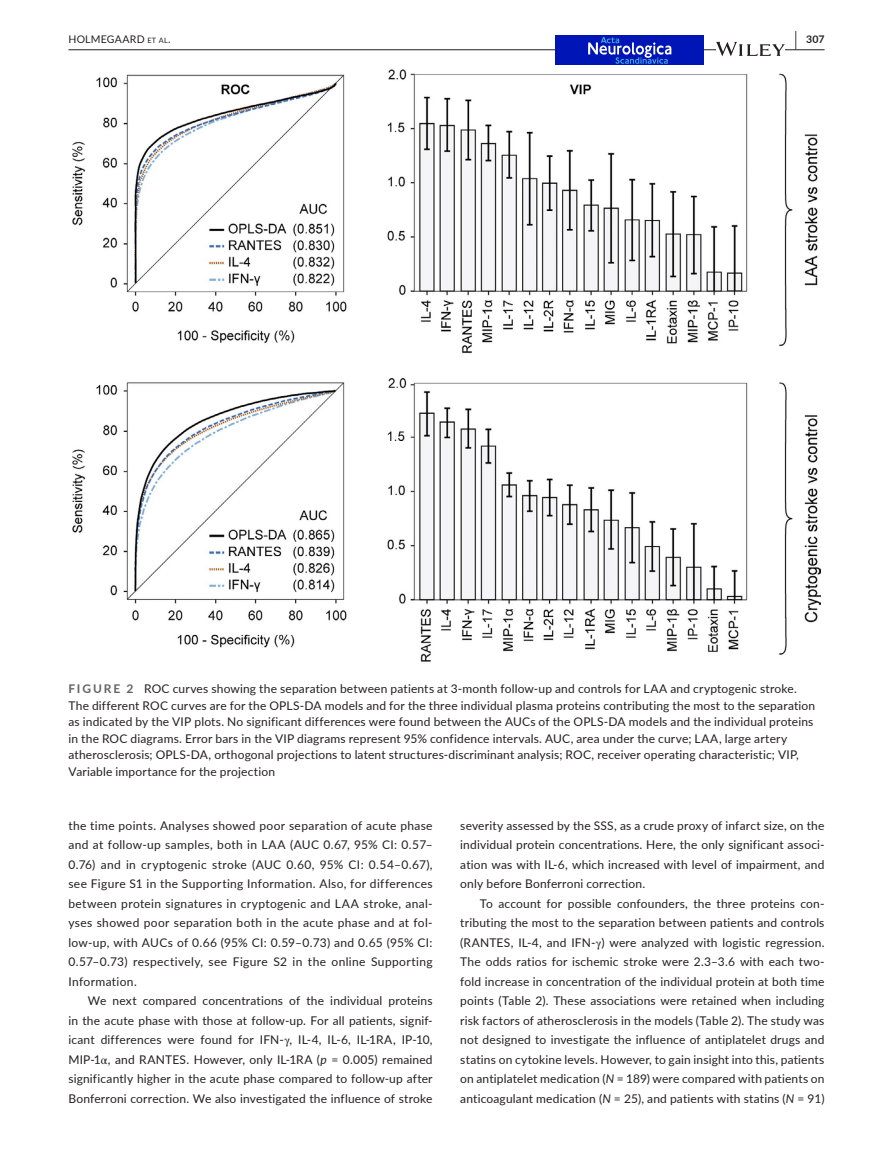
<style>
.page{position:relative;width:893px;height:1174px;background:#fff}
.page>*{position:absolute;margin:0;border:0;box-sizing:border-box;transform-origin:0 0}
.t1{font:12px/19.5px "Lato";letter-spacing:.015em;color:#231f20;text-align:justify}
.t2{font:10.5px "Lato";letter-spacing:.02em;color:#231f20}
.t3{font:700 10.5px "Lato";color:#231f20}
.s1{font-size:7.35px}
.s2{font-size:19.5px}
.s3{font-weight:700;color:#636366}
.s4{font-family:"STIX"}
.s5{font-style:italic}
</style>
<div class="page">
<hr style="left:68px;top:49px;width:756px;height:1px;background:#231f20">
<svg style="left:716px;top:42px;width:69px;height:14px"></svg>
<div style="left:555px;top:35px;width:149px;height:30px;background:#0015b6"></div>
<svg style="left:588px;top:37px;width:83px;height:27px"></svg>
<img style="left:72px;top:69px;width:749px;height:592px">
<p class="t2" style="left:68px;top:31px;width:104px">HOLMEGAARD <span class="s1">et al</span>.</p>
<p class="t3" style="left:795px;top:31px;width:31px"><span class="s2">|</span> 307</p>
<p class="t1" style="left:68px;top:680px;width:748px;line-height:16.5px;text-align:left"><span class="s3">FIGURE 2</span> ROC curves showing the separation between patients at 3-month follow-up and controls for LAA and cryptogenic stroke.<br>The different ROC curves are for the OPLS-DA models and for the three individual plasma proteins contributing the most to the separation as indicated by the VIP plots. No significant differences were found between the AUCs of the OPLS-DA models and the individual proteins in the ROC diagrams. Error bars in the VIP diagrams represent 95% confidence intervals. AUC, area under the curve; LAA, large artery atherosclerosis; OPLS-DA, orthogonal projections to latent structures-discriminant analysis; ROC, receiver operating characteristic; VIP, Variable importance for the projection</p>
<p class="t1" style="left:68px;top:815px;width:366px">the time points. Analyses showed poor separation of acute phase and at follow-up samples, both in LAA (AUC 0.67, 95% CI: 0.57– 0.76) and in cryptogenic stroke (AUC 0.60, 95% CI: 0.54–0.67), see Figure S1 in the Supporting Information. Also, for differences between protein signatures in cryptogenic and LAA stroke, anal&shy;yses showed poor separation both in the acute phase and at fol&shy;low-up, with AUCs of 0.66 (95% CI: 0.59–0.73) and 0.65 (95% CI:<br>0.57–0.73) respectively, see Figure S2 in the online Supporting Information.</p>
<p class="t1" style="left:68px;top:990px;width:366px;text-indent:20px">We next compared concentrations of the individual proteins in the acute phase with those at follow-up. For all patients, signif&shy;icant differences were found for IFN-<span class="s4">γ</span>, IL-4, IL-6, IL-1RA, IP-10, MIP-1<span class="s4">α</span>, and RANTES. However, only IL-1RA (<span class="s5">p</span> = 0.005) remained significantly higher in the acute phase compared to follow-up after Bonferroni correction. We also investigated the influence of stroke</p>
<p class="t1" style="left:460px;top:815px;width:366px">severity assessed by the SSS, as a crude proxy of infarct size, on the individual protein concentrations. Here, the only significant associ&shy;ation was with IL-6, which increased with level of impairment, and only before Bonferroni correction.</p>
<p class="t1" style="left:460px;top:893px;width:366px;text-indent:20px">To account for possible confounders, the three proteins con&shy;tributing the most to the separation between patients and controls (RANTES, IL-4, and IFN-<span class="s4">γ</span>) were analyzed with logistic regression.<br>The odds ratios for ischemic stroke were 2.3–3.6 with each two&shy;fold increase in concentration of the individual protein at both time points (Table 2). These associations were retained when including risk factors of atherosclerosis in the models (Table 2). The study was not designed to investigate the influence of antiplatelet drugs and statins on cytokine levels. However, to gain insight into this, patients on antiplatelet medication (<span class="s5">N</span> = 189) were compared with patients on anticoagulant medication (<span class="s5">N</span> = 25), and patients with statins (<span class="s5">N</span> = 91)</p>
</div>
